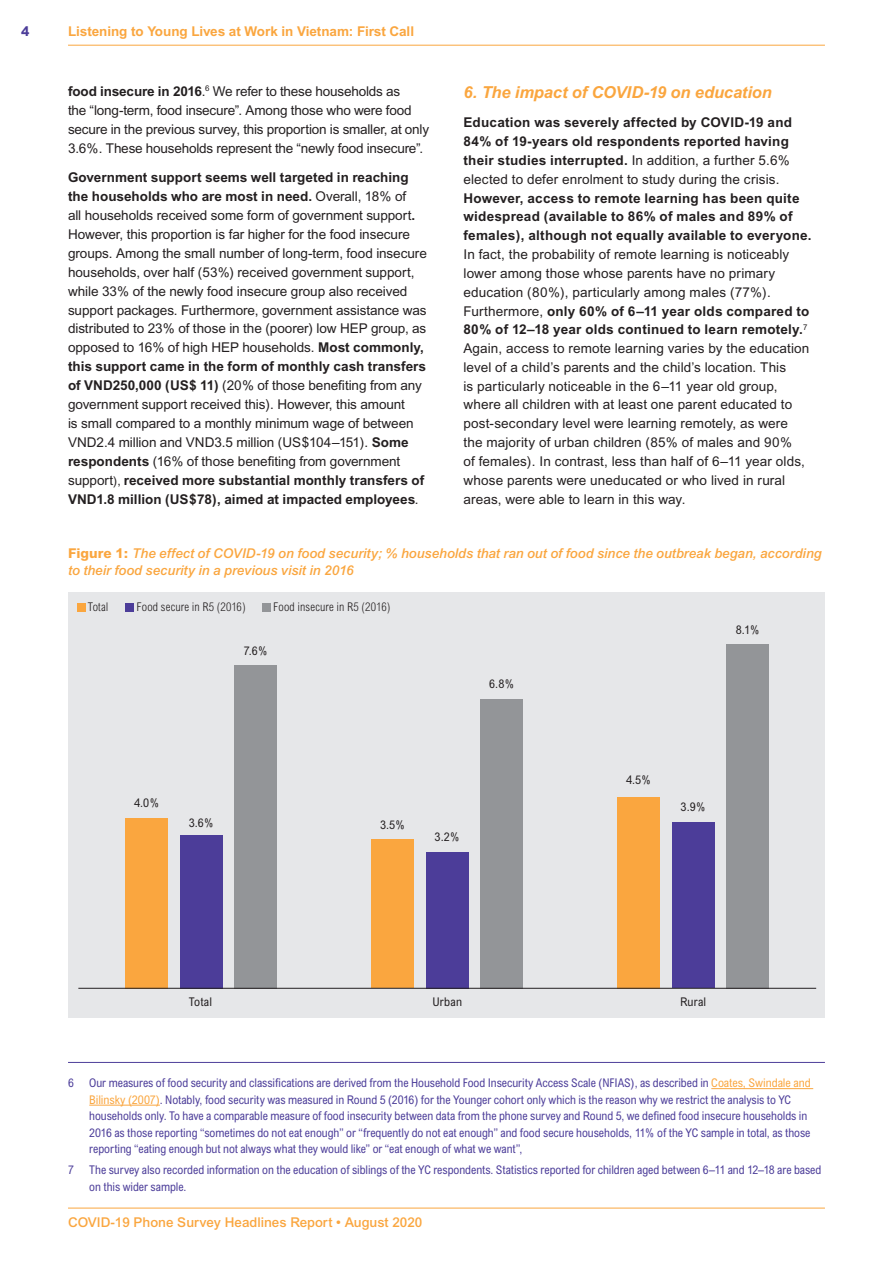
<style>
.page{position:relative;width:893px;height:1263px;background:#fff}
.page>*{position:absolute;margin:0;border:0;box-sizing:border-box;transform-origin:0 0}
.t1{font:italic 700 16.5px "Arial";letter-spacing:-.01em;color:#faa63f}
.t2{font:13.5px/18.9px "Arial";color:#231f20}
.t3{font:700 13.5px/18.8px "Arial";letter-spacing:.015em;color:#231f20}
.t4{font:italic 500 13.5px/16.5px "Arial";color:#faa63f}
.t5{font:700 13.5px "Arial";letter-spacing:-.005em;color:#faa63f}
.t6{font:500 13.5px "Arial";color:#faa63f}
.t7{font:800 13.5px "Arial";color:#4c3d99}
.t8{font:condensed 12px/16.5px "Arial";letter-spacing:-.005em;color:#4c3d99}
.t9{font:condensed 12px "Arial";letter-spacing:.015em;color:#231f20}
.t10{font:300 condensed 12px "Arial";letter-spacing:.01em;color:#231f20}
.s1{font-weight:700}
.s2{font-size:12px}
.s3{font-weight:400}
.s4{font-weight:800;font-style:normal}
.s5{color:#faa63f}
</style>
<div class="page">
<hr style="left:68px;top:45px;width:757px;height:1px;background:#faa63f">
<hr style="left:68px;top:1208px;width:757px;height:1px;background:#faa63f">
<hr style="left:68px;top:1062px;width:757px;height:1px;background:#4c3d99">
<hr style="left:711px;top:1088px;width:102px;height:1px;background:#faa63f">
<hr style="left:89px;top:1105px;width:71px;height:1px;background:#faa63f">
<div style="left:68px;top:592px;width:757px;height:425px;background:#e6e7e9"></div>
<div style="left:617px;top:797px;width:43px;height:191px;background:#faa63f"></div>
<div style="left:371px;top:839px;width:43px;height:149px;background:#faa63f"></div>
<div style="left:126px;top:818px;width:42px;height:170px;background:#faa63f"></div>
<div style="left:672px;top:822px;width:42px;height:166px;background:#4c3d99"></div>
<div style="left:426px;top:852px;width:42px;height:136px;background:#4c3d99"></div>
<div style="left:180px;top:835px;width:43px;height:153px;background:#4c3d99"></div>
<div style="left:727px;top:644px;width:42px;height:344px;background:#939598"></div>
<div style="left:481px;top:699px;width:42px;height:289px;background:#939598"></div>
<div style="left:235px;top:665px;width:42px;height:323px;background:#939598"></div>
<hr style="left:78px;top:988px;width:738px;height:1px;background:#231f20">
<div style="left:77px;top:603px;width:8px;height:8px;background:#faa63f"></div>
<div style="left:125px;top:603px;width:9px;height:8px;background:#4c3d99"></div>
<div style="left:262px;top:603px;width:9px;height:8px;background:#939598"></div>
<p class="t7" style="left:21px;top:23px;width:10px">4</p>
<p class="t5" style="left:68px;top:24px;width:348px">Listening to Young Lives at Work in Vietnam: First Call</p>
<p class="t2" style="left:68px;top:81px;width:363px"><span class="s1">food insecure in 2016</span>.<sup>6</sup> We refer to these households as<br>the “long-term, food insecure”. Among those who were food secure in the previous survey, this proportion is smaller, at only 3.6%. These households represent the “newly food insecure”.</p>
<p class="t2" style="left:68px;top:168px;width:360px"><span class="s1">Government support seems well targeted in reaching the households who are most in need.</span> Overall, 18% of<br>all households received some form of government support<span class="s1">.<br></span>However, this proportion is far higher for the food insecure groups. Among the small number of long-term, food insecure households, over half (53%) received government support, while 33% of the newly food insecure group also received support packages. Furthermore, government assistance was distributed to 23% of those in the (poorer) low HEP group, as opposed to 16% of high HEP households. <span class="s1">Most commonly, this support came in the form of monthly cash transfers of VND250,000 (US$ 11)</span> (20% of those benefiting from any government support received this). However, this amount<br>is small compared to a monthly minimum wage of between VND2.4 million and VND3.5 million (US$104–151). <span class="s1">Some respondents</span> (16% of those benefiting from government support<span class="s2">),</span> <span class="s1">received more substantial monthly transfers of VND1.8 million (US$78), aimed at impacted employees</span>.</p>
<p class="t1" style="left:463px;top:82px;width:310px">6. The impact of COVID-19 on education</p>
<p class="t3" style="left:463px;top:113px;width:330px">Education was severely affected by COVID-19 and 84% of 19-years old respondents reported having their studies interrupted. <span class="s3">In addition, a further 5.6% elected to defer enrolment to study during the crisis.</span></p>
<p class="t3" style="left:463px;top:188px;width:350px">However, access to remote learning has been quite widespread (available to 86% of males and 89% of females), although not equally available to everyone.</p>
<p class="t2" style="left:463px;top:245px;width:347px">In fact, the probability of remote learning is noticeably lower among those whose parents have no primary education (80%), particularly among males (77%).<br>Furthermore, <span class="s1">only 60% of 6–11 year olds compared to 80% of 12–18 year olds continued to learn remotely.</span><sup>7<br></sup>Again, access to remote learning varies by the education level of a child’s parents and the child’s location. This<br>is particularly noticeable in the 6–11 year old group, where all children with at least one parent educated to post-secondary level were learning remotely, as were the majority of urban children (85% of males and 90%<br>of females). In contrast, less than half of 6–11 year olds, whose parents were uneducated or who lived in rural areas, were able to learn in this way.</p>
<p class="t4" style="left:68px;top:545px;width:755px"><span class="s4">Figure 1:</span> The effect of COVID-19 on food security; % households that ran out of food since the outbreak began, according to their food security in a previous visit in 2016</p>
<p class="t10" style="left:88px;top:600px;width:22px">Total</p>
<p class="t10" style="left:136px;top:600px;width:111px">Food secure in R5 (2016)</p>
<p class="t10" style="left:273px;top:600px;width:119px">Food insecure in R5 (2016)</p>
<p class="t9" style="left:244px;top:643px;width:25px">7.6%</p>
<p class="t9" style="left:489px;top:677px;width:27px">6.8%</p>
<p class="t9" style="left:134px;top:796px;width:27px">4.0%</p>
<p class="t9" style="left:189px;top:815px;width:27px">3.6%</p>
<p class="t9" style="left:380px;top:817px;width:27px">3.5%</p>
<p class="t9" style="left:435px;top:829px;width:27px">3.2%</p>
<p class="t9" style="left:736px;top:622px;width:25px">8.1%</p>
<p class="t9" style="left:626px;top:773px;width:27px">4.5%</p>
<p class="t9" style="left:681px;top:800px;width:27px">3.9%</p>
<p class="t9" style="left:189px;top:994px;width:25px">Total</p>
<p class="t9" style="left:432px;top:994px;width:31px">Urban</p>
<p class="t9" style="left:680px;top:994px;width:28px">Rural</p>
<p class="t8" style="left:68px;top:1075px;width:7px">6</p>
<p class="t8" style="left:89px;top:1075px;width:723px">Our measures of food security and classifications are derived from the Household Food Insecurity Access Scale (NFIAS), as described in <span class="s5">Coates, Swindale and Bilinsky (2007)</span>. Notably, food security was measured in Round 5 (2016) for the Younger cohort only which is the reason why we restrict the analysis to YC households only. To have a comparable measure of food insecurity between data from the phone survey and Round 5, we defined food insecure households in 2016 as those reporting “sometimes do not eat enough” or “frequently do not eat enough” and food secure households, 11% of the YC sample in total, as those reporting “eating enough but not always what they would like” or “eat enough of what we want”,</p>
<p class="t8" style="left:68px;top:1161px;width:7px">7</p>
<p class="t8" style="left:89px;top:1161px;width:734px">The survey also recorded information on the education of siblings of the YC respondents. Statistics reported for children aged between 6–11 and 12–18 are based on this wider sample.</p>
<p class="t6" style="left:68px;top:1214px;width:356px">COVID-19 Phone Survey Headlines Report • August 2020</p>
</div>
